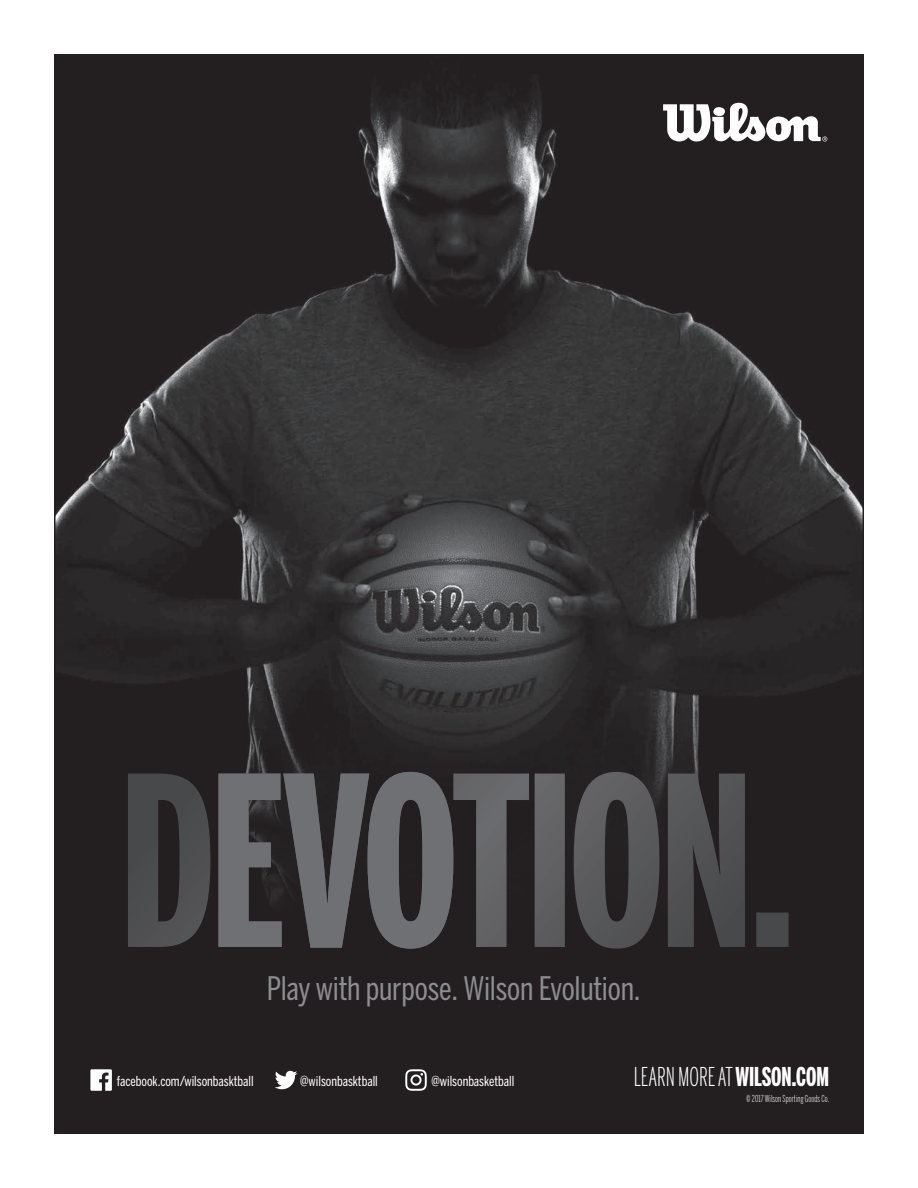
<style>
.page{position:relative;width:918px;height:1188px;background:#fff}
.page>*{position:absolute;margin:0;border:0;box-sizing:border-box;transform-origin:0 0}
.t1{font:32.25px "Benton Sans Compressed";letter-spacing:-.01em;color:#8c8e91}
.t2{font:300 25.8px "Benton Sans Extra Compressed";color:#fff}
.t3{font:13.65px "Benton Sans Compressed";color:#fff}
.t4{font:300 9.6px "Benton Sans Extra Compressed";letter-spacing:.01em;color:#fff}
.s1{font-weight:700}
</style>
<div class="page">
<img style="left:57px;top:57px;width:804px;height:632px">
<div style="left:55px;top:689px;width:808px;height:444px;background:#231f20"></div>
<svg style="left:128px;top:772px;width:661px;height:177px"></svg>
<svg style="left:218px;top:772px;width:235px;height:177px"></svg>
<svg style="left:275px;top:1071px;width:22px;height:18px"></svg>
<svg style="left:90px;top:1069px;width:22px;height:22px"></svg>
<svg style="left:405px;top:1069px;width:22px;height:22px"></svg>
<svg style="left:663px;top:102px;width:164px;height:40px"></svg>
<h1 class="t1" style="left:267px;top:968px;width:375px">Play with purpose. Wilson Evolution.</h1>
<p class="t3" style="left:117px;top:1073px;width:138px">facebook.com/wilsonbasktball</p>
<p class="t3" style="left:300px;top:1072px;width:79px">@wilsonbasktball</p>
<p class="t3" style="left:431px;top:1073px;width:84px">@wilsonbasketball</p>
<h2 class="t2" style="left:634px;top:1061px;width:196px">LEARN MORE AT <span class="s1">WILSON.COM</span></h2>
<p class="t4" style="left:747px;top:1092px;width:84px">© 2017 Wilson Sporting Goods Co.</p>
</div>
